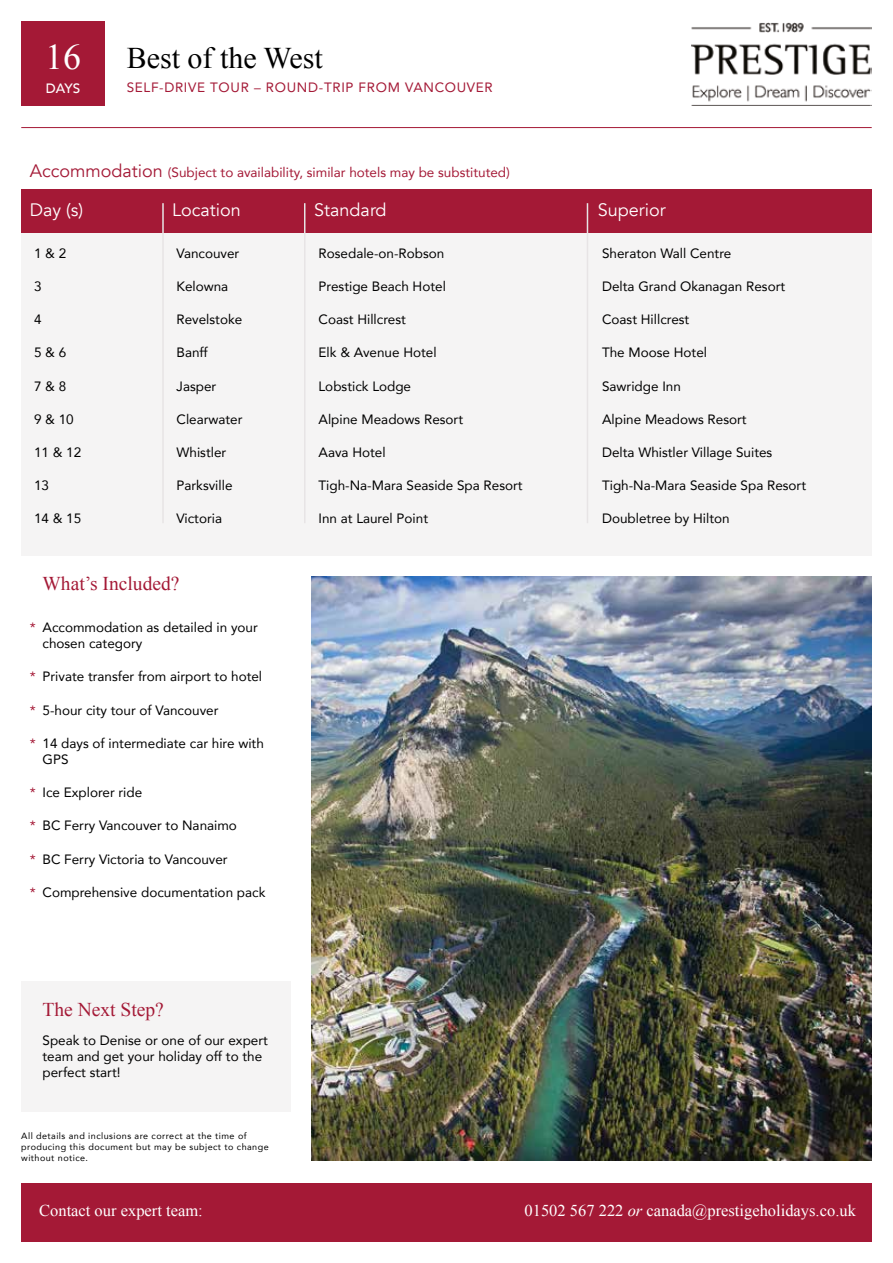
<style>
.page{position:relative;width:893px;height:1263px;background:#fff}
.page>*{position:absolute;margin:0;border:0;box-sizing:border-box;transform-origin:0 0}
.t1{font:36px "Times New Roman";color:#fff}
.t2{font:30px "Times New Roman";color:#000}
.What_s_Included_Head{font:19.5px "Times New Roman";color:#a41936}
.Next_Step_Heading{font:19.5px "Times New Roman";color:#a41936}
.Accommodation_Table{font:18px "Avenir";color:#fff}
.t3{font:16.5px "Times New Roman";color:#fff}
.Accommodation_Table-2{font:13.5px "Avenir";color:#000}
.Next_Step_Text{font:13.5px/16.2px "Avenir";color:#000}
.Accommodation_Table-3{font:13.5px "Avenir";color:#a41936}
.Accommodation_Table-4{font:13.5px "Avenir";letter-spacing:.05em;color:#a41936}
.t4{font:500 13.5px "Avenir";color:#fff}
.Small_Print{font:9px/10.8px "Avenir";letter-spacing:.05em;color:#000}
.s1{font-size:18px}
.s2{color:#a41936}
.s3{font-style:italic}
</style>
<div class="page">
<div style="left:21px;top:1183px;width:851px;height:59px;background:#a41936"></div>
<img style="left:691px;top:22px;width:181px;height:84px">
<div style="left:21px;top:21px;width:84px;height:85px;background:#a41936"></div>
<hr style="left:21px;top:127px;width:851px;height:1px;background:#a41936">
<div style="left:21px;top:195px;width:851px;height:360px;background:#f5f4f4"></div>
<div style="left:21px;top:189px;width:851px;height:43px;background:#a41936"></div>
<hr style="left:162px;top:203px;width:2px;height:320px;background:#e7e4e5">
<hr style="left:304px;top:203px;width:1px;height:320px;background:#e7e4e5">
<hr style="left:587px;top:203px;width:1px;height:320px;background:#e7e4e5">
<img style="left:312px;top:577px;width:560px;height:584px">
<div style="left:21px;top:981px;width:270px;height:130px;background:#f5f4f4"></div>
<h1 class="t1" style="left:45px;top:33px;width:37px">16</h1>
<p class="t4" style="left:46px;top:76px;width:36px">DAYS</p>
<h2 class="t2" style="left:127px;top:37px;width:198px">Best of the West</h2>
<p class="Accommodation_Table-4" style="left:127px;top:77px;width:368px">SELF-DRIVE TOUR – ROUND-TRIP FROM VANCOUVER</p>
<p class="Accommodation_Table-3" style="left:30px;top:162px;width:482px"><span class="s1">Accommodation</span> (Subject to availability, similar hotels may be substituted)</p>
<p class="Accommodation_Table" style="left:30px;top:199px;width:55px">Day (s)</p>
<p class="Accommodation_Table-2" style="left:34px;top:242px;width:34px">1 &amp; 2</p>
<p class="Accommodation_Table-2" style="left:34px;top:275px;width:9px">3</p>
<p class="Accommodation_Table-2" style="left:34px;top:309px;width:9px">4</p>
<p class="Accommodation_Table-2" style="left:34px;top:342px;width:34px">5 &amp; 6</p>
<p class="Accommodation_Table-2" style="left:34px;top:375px;width:34px">7 &amp; 8</p>
<p class="Accommodation_Table-2" style="left:34px;top:408px;width:41px">9 &amp; 10</p>
<p class="Accommodation_Table-2" style="left:34px;top:441px;width:49px">11 &amp; 12</p>
<p class="Accommodation_Table-2" style="left:34px;top:475px;width:17px">13</p>
<p class="Accommodation_Table-2" style="left:34px;top:508px;width:49px">14 &amp; 15</p>
<p class="Accommodation_Table" style="left:172px;top:199px;width:70px">Location</p>
<p class="Accommodation_Table-2" style="left:176px;top:242px;width:64px">Vancouver</p>
<p class="Accommodation_Table-2" style="left:176px;top:275px;width:53px">Kelowna</p>
<p class="Accommodation_Table-2" style="left:176px;top:309px;width:67px">Revelstoke</p>
<p class="Accommodation_Table-2" style="left:176px;top:342px;width:33px">Banff</p>
<p class="Accommodation_Table-2" style="left:176px;top:375px;width:41px">Jasper</p>
<p class="Accommodation_Table-2" style="left:176px;top:408px;width:68px">Clearwater</p>
<p class="Accommodation_Table-2" style="left:176px;top:441px;width:51px">Whistler</p>
<p class="Accommodation_Table-2" style="left:176px;top:475px;width:58px">Parksville</p>
<p class="Accommodation_Table-2" style="left:176px;top:508px;width:47px">Victoria</p>
<p class="What_s_Included_Head" style="left:43px;top:570px;width:138px">What’s Included?</p>
<p class="Next_Step_Text" style="left:43px;top:619px;width:217px;text-indent:-13px"><span class="s2">*</span> Accommodation as detailed in your chosen category</p>
<p class="Next_Step_Text" style="left:30px;top:668px;width:234px"><span class="s2">*</span> Private transfer from airport to hotel</p>
<p class="Next_Step_Text" style="left:30px;top:701px;width:190px"><span class="s2">*</span> 5-hour city tour of Vancouver</p>
<p class="Next_Step_Text" style="left:43px;top:734px;width:223px;text-indent:-13px"><span class="s2">*</span> 14 days of intermediate car hire with<br>GPS</p>
<p class="Next_Step_Text" style="left:30px;top:784px;width:114px"><span class="s2">*</span> Ice Explorer ride</p>
<p class="Next_Step_Text" style="left:30px;top:817px;width:209px"><span class="s2">*</span> BC Ferry Vancouver to Nanaimo</p>
<p class="Next_Step_Text" style="left:30px;top:850px;width:199px"><span class="s2">*</span> BC Ferry Victoria to Vancouver</p>
<p class="Next_Step_Text" style="left:30px;top:884px;width:237px"><span class="s2">*</span> Comprehensive documentation pack</p>
<p class="Next_Step_Heading" style="left:43px;top:996px;width:123px">The Next Step?</p>
<p class="Next_Step_Text" style="left:43px;top:1031px;width:227px">Speak to Denise or one of our expert team and get your holiday off to the perfect start!</p>
<p class="Small_Print" style="left:21px;top:1130px;width:249px">All details and inclusions are correct at the time of producing this document but may be subject to change without notice.</p>
<p class="Accommodation_Table" style="left:314px;top:199px;width:74px">Standard</p>
<p class="Accommodation_Table-2" style="left:319px;top:242px;width:127px">Rosedale-on-Robson</p>
<p class="Accommodation_Table-2" style="left:319px;top:275px;width:129px">Prestige Beach Hotel</p>
<p class="Accommodation_Table-2" style="left:319px;top:309px;width:89px">Coast Hillcrest</p>
<p class="Accommodation_Table-2" style="left:319px;top:342px;width:120px">Elk &amp; Avenue Hotel</p>
<p class="Accommodation_Table-2" style="left:319px;top:375px;width:94px">Lobstick Lodge</p>
<p class="Accommodation_Table-2" style="left:319px;top:408px;width:146px">Alpine Meadows Resort</p>
<p class="Accommodation_Table-2" style="left:319px;top:441px;width:69px">Aava Hotel</p>
<p class="Accommodation_Table-2" style="left:319px;top:475px;width:206px">Tigh-Na-Mara Seaside Spa Resort</p>
<p class="Accommodation_Table-2" style="left:319px;top:508px;width:111px">Inn at Laurel Point</p>
<p class="Accommodation_Table" style="left:598px;top:199px;width:69px">Superior</p>
<p class="Accommodation_Table-2" style="left:602px;top:242px;width:131px">Sheraton Wall Centre</p>
<p class="Accommodation_Table-2" style="left:602px;top:275px;width:185px">Delta Grand Okanagan Resort</p>
<p class="Accommodation_Table-2" style="left:602px;top:309px;width:89px">Coast Hillcrest</p>
<p class="Accommodation_Table-2" style="left:602px;top:342px;width:107px">The Moose Hotel</p>
<p class="Accommodation_Table-2" style="left:602px;top:375px;width:80px">Sawridge Inn</p>
<p class="Accommodation_Table-2" style="left:602px;top:408px;width:146px">Alpine Meadows Resort</p>
<p class="Accommodation_Table-2" style="left:602px;top:441px;width:172px">Delta Whistler Village Suites</p>
<p class="Accommodation_Table-2" style="left:602px;top:475px;width:206px">Tigh-Na-Mara Seaside Spa Resort</p>
<p class="Accommodation_Table-2" style="left:602px;top:508px;width:129px">Doubletree by Hilton</p>
<p class="t3" style="left:39px;top:1200px;width:165px">Contact our expert team:</p>
<p class="t3" style="left:525px;top:1200px;width:333px">01502 567 222 <span class="s3">or</span> canada@prestigeholidays.co.uk</p>
</div>
